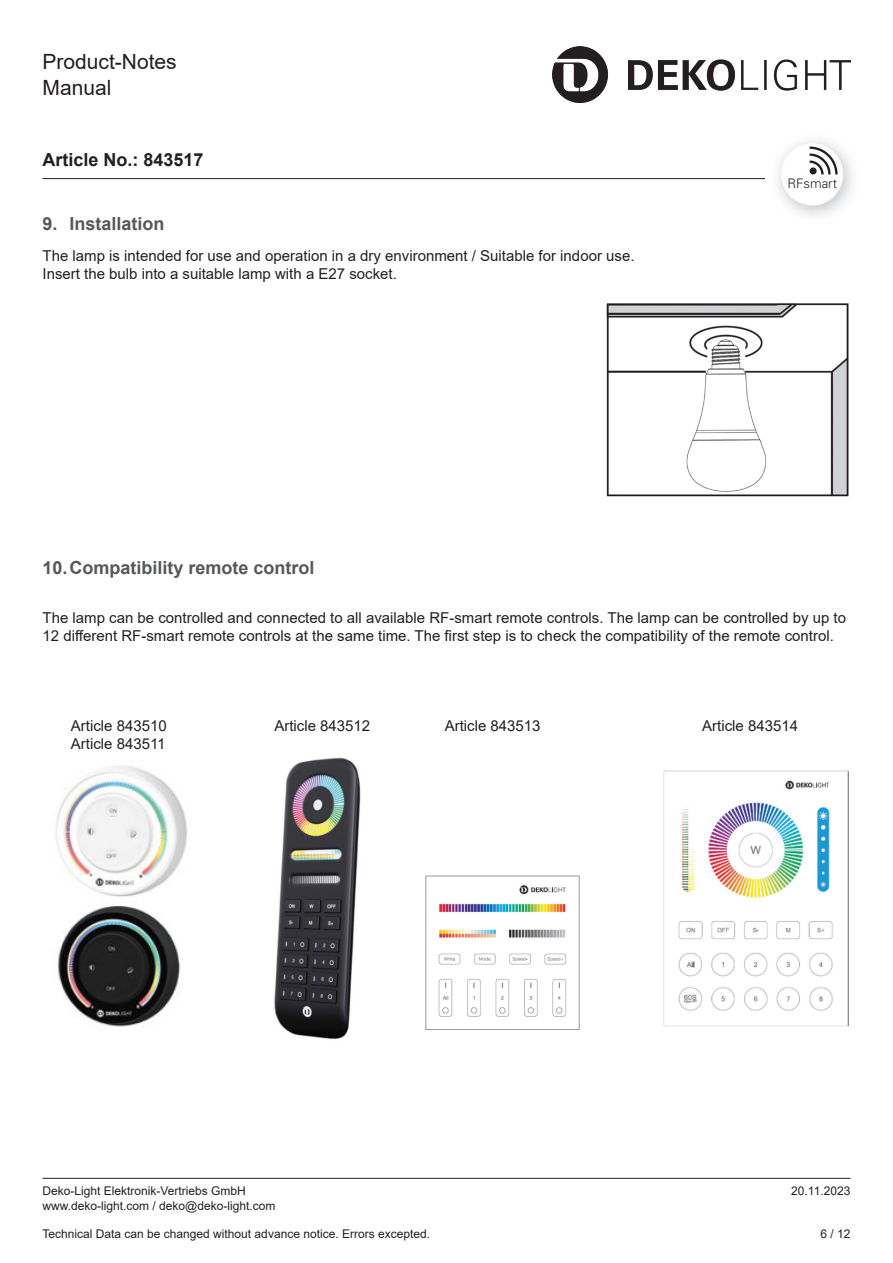
<style>
.page{position:relative;width:893px;height:1263px;background:#fff}
.page>*{position:absolute;margin:0;border:0;box-sizing:border-box;transform-origin:0 0}
.t1{font:21px/25.2px "Arial";color:#231f20}
.t2{font:700 18px "Arial";color:#57585a}
.t3{font:700 18px "Arial";color:#231f20}
.Lauftext{font:15px/18px "Arial";color:#231f20}
.t4{font:300 13.2px "Univers";color:#231f20}
.t5{font:12px "Arial";color:#231f20}
</style>
<div class="page">
<hr style="left:43px;top:178px;width:807px;height:1px;background:#231f20">
<hr style="left:43px;top:1178px;width:807px;height:1px;background:#231f20">
<img style="left:553px;top:46px;width:297px;height:56px">
<img style="left:765px;top:140px;width:87px;height:75px">
<div style="left:781px;top:143px;width:62px;height:62px;background:#fff;border-radius:50%"></div>
<svg style="left:810px;top:146px;width:28px;height:28px"></svg>
<img style="left:606px;top:303px;width:243px;height:194px">
<img style="left:55px;top:757px;width:794px;height:283px">
<h1 class="t1" style="left:43px;top:49px;width:136px">Product-Notes<br>Manual</h1>
<p class="t3" style="left:43px;top:147px;width:163px">Article No.: 843517</p>
<p class="t2" style="left:43px;top:211px;width:124px">9. Installation</p>
<p class="Lauftext" style="left:43px;top:246px;width:593px">The lamp is intended for use and operation in a dry environment / Suitable for indoor use.</p>
<p class="Lauftext" style="left:43px;top:264px;width:356px">Insert the bulb into a suitable lamp with a E27 socket.</p>
<p class="t4" style="left:787px;top:175px;width:51px">RFsmart</p>
<p class="t2" style="left:43px;top:555px;width:274px">10.Compatibility remote control</p>
<p class="Lauftext" style="left:43px;top:608px;width:805px">The lamp can be controlled and connected to all available RF-smart remote controls. The lamp can be controlled by up to<br>12 different RF-smart remote controls at the same time. The first step is to check the compatibility of the remote control.</p>
<p class="Lauftext" style="left:71px;top:716px;width:97px">Article 843510</p>
<p class="Lauftext" style="left:274px;top:716px;width:97px">Article 843512</p>
<p class="Lauftext" style="left:445px;top:716px;width:97px">Article 843513</p>
<p class="Lauftext" style="left:702px;top:716px;width:97px">Article 843514</p>
<p class="Lauftext" style="left:71px;top:734px;width:96px">Article 843511</p>
<p class="t5" style="left:43px;top:1183px;width:205px">Deko-Light Elektronik-Vertriebs GmbH</p>
<p class="t5" style="left:791px;top:1183px;width:61px">20.11.2023</p>
<p class="t5" style="left:43px;top:1197px;width:234px">www.deko-light.com / deko@deko-light.com</p>
<p class="t5" style="left:43px;top:1226px;width:389px">Technical Data can be changed without advance notice. Errors excepted.</p>
<p class="t5" style="left:820px;top:1226px;width:32px">6 / 12</p>
</div>
